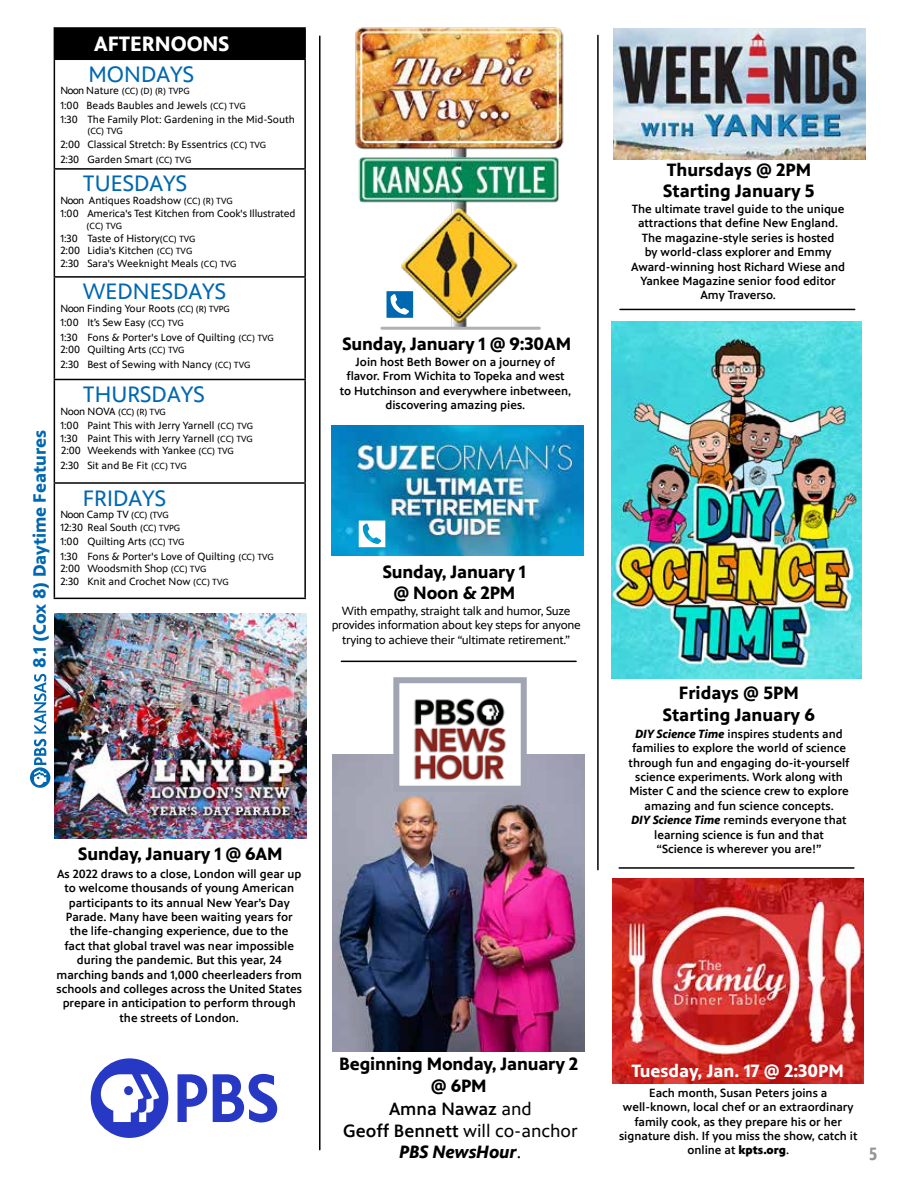
<style>
.page{position:relative;width:918px;height:1188px;background:#fff}
.page>*{position:absolute;margin:0;border:0;box-sizing:border-box;transform-origin:0 0}
.t1{font:22.5px "PBS Sans";color:#0067b1}
.t2{font:700 21px "PBS Sans";color:#fff}
.t3{font:700 18px/21.6px "PBS Sans";letter-spacing:-.01em;color:#000;text-align:center}
.t4{font:500 18px/21.6px "PBS Sans";color:#000;text-align:center}
.t5{font:700 18px "PBS Sans";color:#0067b1}
.t6{font:700 18px "PBS Sans";color:#fff}
.t7{font:700 18px "PBS Sans Condensed";color:#939598}
.t8{font:500 12px/14.4px "PBS Sans";color:#000;text-align:center}
.t9{font:12px/14.4px "PBS Sans";letter-spacing:-.02em;color:#000;text-align:center}
.t10{font:10.5px/12.6px "PBS Sans";color:#000}
.t11{font:9px "PBS Sans";color:#000}
.s1{font-size:10.5px}
.s2{font-size:9px}
.s3{font-weight:400}
.s4{font-weight:700;font-style:italic}
.s5{font-weight:900}
</style>
<div class="page">
<div style="left:54px;top:28px;width:251px;height:31px;background:#000"></div>
<hr style="left:54px;top:168px;width:252px;height:2px;background:#000">
<hr style="left:54px;top:276px;width:252px;height:2px;background:#000">
<hr style="left:54px;top:379px;width:252px;height:1px;background:#000">
<hr style="left:54px;top:482px;width:252px;height:2px;background:#000">
<hr style="left:54px;top:27px;width:252px;height:2px;background:#000">
<hr style="left:304px;top:29px;width:2px;height:30px;background:#000">
<hr style="left:54px;top:59px;width:252px;height:1px;background:#000">
<hr style="left:54px;top:60px;width:1px;height:108px;background:#000">
<hr style="left:304px;top:60px;width:2px;height:108px;background:#000">
<hr style="left:54px;top:170px;width:1px;height:106px;background:#000">
<hr style="left:304px;top:170px;width:2px;height:106px;background:#000">
<hr style="left:54px;top:278px;width:1px;height:101px;background:#000">
<hr style="left:304px;top:278px;width:2px;height:101px;background:#000">
<hr style="left:54px;top:380px;width:1px;height:102px;background:#000">
<hr style="left:304px;top:380px;width:2px;height:102px;background:#000">
<hr style="left:54px;top:484px;width:1px;height:114px;background:#000">
<hr style="left:304px;top:484px;width:2px;height:114px;background:#000">
<hr style="left:54px;top:598px;width:252px;height:1px;background:#000">
<img style="left:612px;top:878px;width:252px;height:206px">
<hr style="left:619px;top:867px;width:235px;height:2px;background:#000">
<hr style="left:319px;top:36px;width:2px;height:1114px;background:#000">
<div style="left:91px;top:1058px;width:77px;height:80px;background:#2638c4;border-radius:50%"></div>
<svg style="left:178px;top:1074px;width:29px;height:48px"></svg>
<svg style="left:213px;top:1074px;width:64px;height:48px"></svg>
<svg style="left:101px;top:1074px;width:58px;height:48px"></svg>
<svg style="left:30px;top:767px;width:20px;height:21px"></svg>
<svg style="left:34px;top:674px;width:12px;height:111px"></svg>
<img style="left:611px;top:321px;width:251px;height:358px">
<img style="left:613px;top:28px;width:252px;height:131px">
<img style="left:333px;top:754px;width:252px;height:297px">
<img style="left:400px;top:698px;width:120px;height:87px">
<div style="left:393px;top:677px;width:134px;height:115px;border:6px solid #a1a4b3"></div>
<hr style="left:620px;top:309px;width:235px;height:1px;background:#000">
<hr style="left:597px;top:35px;width:2px;height:835px;background:#000">
<img style="left:355px;top:27px;width:209px;height:299px">
<img style="left:332px;top:425px;width:252px;height:130px">
<hr style="left:382px;top:327px;width:157px;height:3px;background:#afb1b4">
<svg style="left:387px;top:291px;width:26px;height:27px"></svg>
<svg style="left:359px;top:521px;width:26px;height:26px"></svg>
<img style="left:54px;top:614px;width:253px;height:224px">
<hr style="left:341px;top:661px;width:235px;height:1px;background:#000">
<h3 class="t5" style="left:30px;top:668px;width:239px;rotate:-90deg">8.1 (Cox 8) Daytime Features</h3>
<h2 class="t2" style="left:94px;top:32px;width:137px">AFTERNOONS</h2>
<h1 class="t1" style="left:88px;top:62px;width:107px">MONDAYS</h1>
<p class="t11" style="left:60px;top:87px;width:131px"><span class="s1">Noon Nature</span> (CC) (D) (R) TVPG</p>
<p class="t10" style="left:60px;top:98px;width:236px;line-height:14.4px">1:00 Beads Baubles and Jewels <span class="s2">(CC) TVG<br></span>1:30 The Family Plot: Gardening in the Mid-South</p>
<p class="t11" style="left:87px;top:126px;width:37px">(CC) TVG</p>
<p class="t10" style="left:60px;top:138px;width:207px;line-height:14.4px">2:00 Classical Stretch: By Essentrics <span class="s2">(CC) TVG<br></span>2:30 Garden Smart <span class="s2">(CC) TVG</span></p>
<h1 class="t1" style="left:83px;top:172px;width:106px">TUESDAYS</h1>
<p class="t10" style="left:60px;top:194px;width:237px">Noon Antiques Roadshow <span class="s2">(CC) (R) TVG<br></span>1:00 America's Test Kitchen from Cook's Illustrated</p>
<p class="t11" style="left:87px;top:221px;width:37px">(CC) TVG</p>
<p class="t10" style="left:60px;top:232px;width:178px">1:30 Taste of History<span class="s2">(CC) TVG<br></span>2:00 Lidia's Kitchen <span class="s2">(CC) TVG<br></span>2:30 Sara's Weeknight Meals <span class="s2">(CC) TVG</span></p>
<h1 class="t1" style="left:83px;top:280px;width:145px">WEDNESDAYS</h1>
<p class="t10" style="left:60px;top:301px;width:215px;line-height:14.4px">Noon Finding Your Roots <span class="s2">(CC) (R) TVPG<br></span>1:00 It’s Sew Easy <span class="s2">(CC) TVG<br></span>1:30 Fons &amp; Porter's Love of Quilting <span class="s2">(CC) TVG</span></p>
<p class="t10" style="left:60px;top:343px;width:192px;line-height:14.4px">2:00 Quilting Arts <span class="s2">(CC) TVG<br></span>2:30 Best of Sewing with Nancy <span class="s2">(CC) TVG</span></p>
<h1 class="t1" style="left:83px;top:382px;width:123px">THURSDAYS</h1>
<p class="t11" style="left:60px;top:407px;width:107px"><span class="s1">Noon NOVA</span> (CC) (R) TVG</p>
<p class="t10" style="left:60px;top:419px;width:194px;text-align:justify">1:00 Paint This with Jerry Yarnell <span class="s2">(CC) TVG </span>1:30 Paint This with Jerry Yarnell <span class="s2">(CC) TVG </span>2:00 Weekends with Yankee <span class="s2">(CC) TVG</span></p>
<p class="t10" style="left:60px;top:459px;width:128px">2:30 Sit and Be Fit <span class="s2">(CC) TVG</span></p>
<h1 class="t1" style="left:83px;top:486px;width:85px">FRIDAYS</h1>
<p class="t10" style="left:60px;top:508px;width:122px">Noon Camp TV <span class="s2">(CC) (TVG<br></span>12:30 Real South <span class="s2">(CC) TVPG</span></p>
<p class="t10" style="left:60px;top:535px;width:215px;line-height:14.4px">1:00 Quilting Arts <span class="s2">(CC) TVG<br></span>1:30 Fons &amp; Porter's Love of Quilting <span class="s2">(CC) TVG</span></p>
<p class="t10" style="left:60px;top:562px;width:170px">2:00 Woodsmith Shop <span class="s2">(CC) TVG<br></span>2:30 Knit and Crochet Now <span class="s2">(CC) TVG</span></p>
<h3 class="t3" style="left:342px;top:334px;width:230px">Sunday, January 1 @ 9:30AM</h3>
<p class="t8" style="left:340px;top:355px;width:233px">Join host Beth Bower on a journey of flavor. From Wichita to Topeka and west to Hutchinson and everywhere inbetween, discovering amazing pies.</p>
<h3 class="t3" style="left:383px;top:561px;width:145px">Sunday, January 1 @ Noon &amp; 2PM</h3>
<p class="t9" style="left:332px;top:604px;width:251px">With empathy, straight talk and humor, Suze provides information about key steps for anyone trying to achieve their “ultimate retirement.”</p>
<h3 class="t3" style="left:78px;top:843px;width:206px">Sunday, January 1 @ 6AM</h3>
<p class="t8" style="left:57px;top:867px;width:247px">As 2022 draws to a close, London will gear up to welcome thousands of young American participants to its annual New Year’s Day Parade. Many have been waiting years for the life-changing experience, due to the<br>fact that global travel was near impossible during the pandemic. But this year, 24 marching bands and 1,000 cheerleaders from schools and colleges across the United States prepare in anticipation to perform through the streets of London.</p>
<h3 class="t3" style="left:339px;top:1053px;width:240px">Beginning Monday, January 2 @ 6PM</h3>
<h3 class="t4" style="left:343px;top:1098px;width:236px">Amna Nawaz <span class="s3">and<br></span>Geoff Bennett <span class="s3">will co-anchor<br></span><span class="s4">PBS NewsHour</span><span class="s3">.</span></h3>
<h3 class="t3" style="left:663px;top:159px;width:153px;text-align:left">Thursdays @ 2PM<br>Starting January 5</h3>
<p class="t8" style="left:631px;top:202px;width:215px">The ultimate travel guide to the unique attractions that define New England.<br>The magazine-style series is hosted<br>by world-class explorer and Emmy Award-winning host Richard Wiese and Yankee Magazine senior food editor Amy Traverso.</p>
<h3 class="t3" style="left:663px;top:683px;width:154px">Fridays @ 5PM<br>Starting January 6</h3>
<p class="t8" style="left:629px;top:727px;width:222px"><span class="s4">DIY Science Time</span> inspires students and families to explore the world of science through fun and engaging do-it-yourself science experiments. Work along with Mister C and the science crew to explore amazing and fun science concepts.<br><span class="s4">DIY Science Time</span> reminds everyone that learning science is fun and that<br>“Science is wherever you are!”</p>
<h3 class="t6" style="left:632px;top:1061px;width:214px">Tuesday, Jan. 17 @ 2:30PM</h3>
<p class="t8" style="left:619px;top:1086px;width:240px">Each month, Susan Peters joins a well-known, local chef or an extraordinary family cook, as they prepare his or her signature dish. If you miss the show, catch it online at <span class="s5">kpts.org</span>.</p>
<h3 class="t7" style="left:869px;top:1143px;width:10px">5</h3>
</div>
